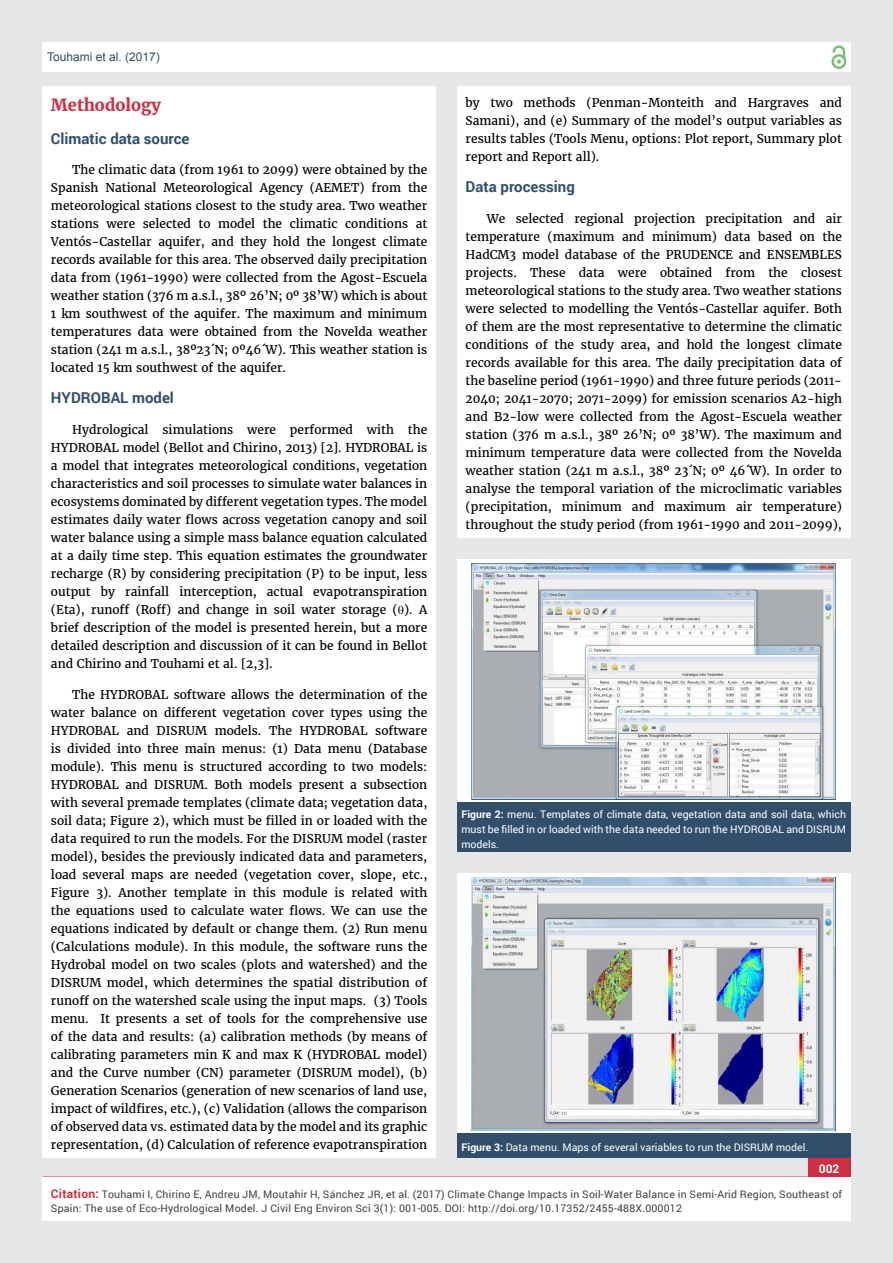
<style>
.page{position:relative;width:893px;height:1263px;background:#e6e7e8}
.page>*{position:absolute;margin:0;border:0;box-sizing:border-box;transform-origin:0 0}
.t1{font:700 16.5px "Merriweather";color:#cf2f41}
.t2{font:700 15px "Roboto";color:#314e6b}
.t3{font:12px/18px "Merriweather";color:#000;text-align:justify}
.t4{font:12px "Arial";color:#314e6b}
.t5{font:700 12px "Roboto";color:#fff}
.t6{font:10.5px/13.5px "Roboto";letter-spacing:.02em;color:#414042}
.t7{font:10.5px/15px "Roboto";color:#fff;text-align:justify}
.s1{font-weight:700}
.s2{font-weight:700;font-size:12px;color:#cf2f41}
</style>
<div class="page">
<div style="left:42px;top:43px;width:808px;height:29px;background:#fff"></div>
<div style="left:831px;top:54px;width:15px;height:15px;border:2px solid #74c273;border-radius:50%"></div>
<svg style="left:831px;top:45px;width:15px;height:19px"></svg>
<div style="left:808px;top:1157px;width:42px;height:43px;background:#cf2f41"></div>
<div style="left:42px;top:1177px;width:809px;height:43px;background:#fff"></div>
<div style="left:42px;top:87px;width:394px;height:1071px;background:#fff"></div>
<div style="left:457px;top:87px;width:393px;height:451px;background:#fff"></div>
<div style="left:457px;top:559px;width:393px;height:244px;background:#fff"></div>
<div style="left:457px;top:803px;width:393px;height:49px;background:#314e6b"></div>
<img style="left:472px;top:563px;width:363px;height:237px">
<div style="left:457px;top:874px;width:393px;height:259px;background:#fff"></div>
<div style="left:457px;top:1133px;width:393px;height:25px;background:#314e6b"></div>
<img style="left:472px;top:878px;width:364px;height:252px">
<p class="t4" style="left:47px;top:51px;width:114px">Touhami et al. (2017)</p>
<h1 class="t1" style="left:51px;top:95px;width:111px">Methodology</h1>
<p class="t2" style="left:51px;top:128px;width:140px">Climatic data source</p>
<p class="t3" style="left:51px;top:161px;width:378px;text-indent:21px">The climatic data (from 1961 to 2099) were obtained by the Spanish National Meteorological Agency (AEMET) from the meteorological stations closest to the study area. Two weather stations were selected to model the climatic conditions at Ventós-Castellar aquifer, and they hold the longest climate records available for this area. The observed daily precipitation data from (1961-1990) were collected from the Agost-Escuela weather station (376 m a.s.l., 38º 26’N; 0º 38’W) which is about 1 km southwest of the aquifer. The maximum and minimum temperatures data were obtained from the Novelda weather station (241 m a.s.l., 38º23´N; 0º46´W). This weather station is located 15 km southwest of the aquifer.</p>
<p class="t2" style="left:51px;top:388px;width:124px">HYDROBAL model</p>
<p class="t3" style="left:51px;top:421px;width:378px;text-indent:21px">Hydrological simulations were performed with the HYDROBAL model (Bellot and Chirino, 2013) [2]. HYDROBAL is a model that integrates meteorological conditions, vegetation characteristics and soil processes to simulate water balances in ecosystems dominated by different vegetation types. The model estimates daily water flows across vegetation canopy and soil water balance using a simple mass balance equation calculated at a daily time step. This equation estimates the groundwater recharge (R) by considering precipitation (P) to be input, less output by rainfall interception, actual evapotranspiration (Eta), runoff (Roff) and change in soil water storage (❑). A brief description of the model is presented herein, but a more detailed description and discussion of it can be found in Bellot and Chirino and Touhami et al. [2,3].</p>
<p class="t3" style="left:51px;top:686px;width:378px;text-indent:21px">The HYDROBAL software allows the determination of the water balance on different vegetation cover types using the HYDROBAL and DISRUM models. The HYDROBAL software is divided into three main menus: (1) Data menu (Database module). This menu is structured according to two models:<br>HYDROBAL and DISRUM. Both models present a subsection with several premade templates (climate data; vegetation data, soil data; Figure 2), which must be filled in or loaded with the data required to run the models. For the DISRUM model (raster model), besides the previously indicated data and parameters, load several maps are needed (vegetation cover, slope, etc., Figure 3). Another template in this module is related with the equations used to calculate water flows. We can use the equations indicated by default or change them. (2) Run menu (Calculations module). In this module, the software runs the Hydrobal model on two scales (plots and watershed) and the DISRUM model, which determines the spatial distribution of runoff on the watershed scale using the input maps. (3) Tools menu. It presents a set of tools for the comprehensive use of the data and results: (a) calibration methods (by means of calibrating parameters min K and max K (HYDROBAL model) and the Curve number (CN) parameter (DISRUM model), (b)<br>Generation Scenarios (generation of new scenarios of land use, impact of wildfires, etc.), (c) Validation (allows the comparison of observed data vs. estimated data by the model and its graphic representation, (d) Calculation of reference evapotranspiration</p>
<p class="t3" style="left:466px;top:94px;width:378px">by two methods (Penman-Monteith and Hargraves and Samani), and (e) Summary of the model’s output variables as results tables (Tools Menu, options: Plot report, Summary plot report and Report all).</p>
<p class="t2" style="left:466px;top:176px;width:111px">Data processing</p>
<p class="t3" style="left:466px;top:209px;width:378px;text-indent:21px">We selected regional projection precipitation and air temperature (maximum and minimum) data based on the HadCM3 model database of the PRUDENCE and ENSEMBLES projects. These data were obtained from the closest meteorological stations to the study area. Two weather stations were selected to modelling the Ventós-Castellar aquifer. Both of them are the most representative to determine the climatic conditions of the study area, and hold the longest climate records available for this area. The daily precipitation data of the baseline period (1961-1990) and three future periods (2011- 2040; 2041-2070; 2071-2099) for emission scenarios A2-high and B2-low were collected from the Agost-Escuela weather station (376 m a.s.l., 38º 26’N; 0º 38’W). The maximum and minimum temperature data were collected from the Novelda weather station (241 m a.s.l., 38º 23´N; 0º 46´W). In order to analyse the temporal variation of the microclimatic variables (precipitation, minimum and maximum air temperature) throughout the study period (from 1961-1990 and 2011-2099),</p>
<p class="t7" style="left:461px;top:806px;width:386px"><span class="s1">Figure 2:</span> menu. Templates of climate data, vegetation data and soil data, which must be filled in or loaded with the data needed to run the HYDROBAL and DISRUM models.</p>
<p class="t7" style="left:461px;top:1139px;width:348px"><span class="s1">Figure 3:</span> Data menu. Maps of several variables to run the DISRUM model.</p>
<p class="t5" style="left:819px;top:1161px;width:22px">002</p>
<p class="t6" style="left:51px;top:1188px;width:793px"><span class="s2">Citation:</span> Touhami I, Chirino E, Andreu JM, Moutahir H, Sánchez JR, et al. (2017) Climate Change Impacts in Soil-Water Balance in Semi-Arid Region, Southeast of<br>Spain: The use of Eco-Hydrological Model. J Civil Eng Environ Sci 3(1): 001-005. DOI: http://doi.org/10.17352/2455-488X.000012</p>
</div>
